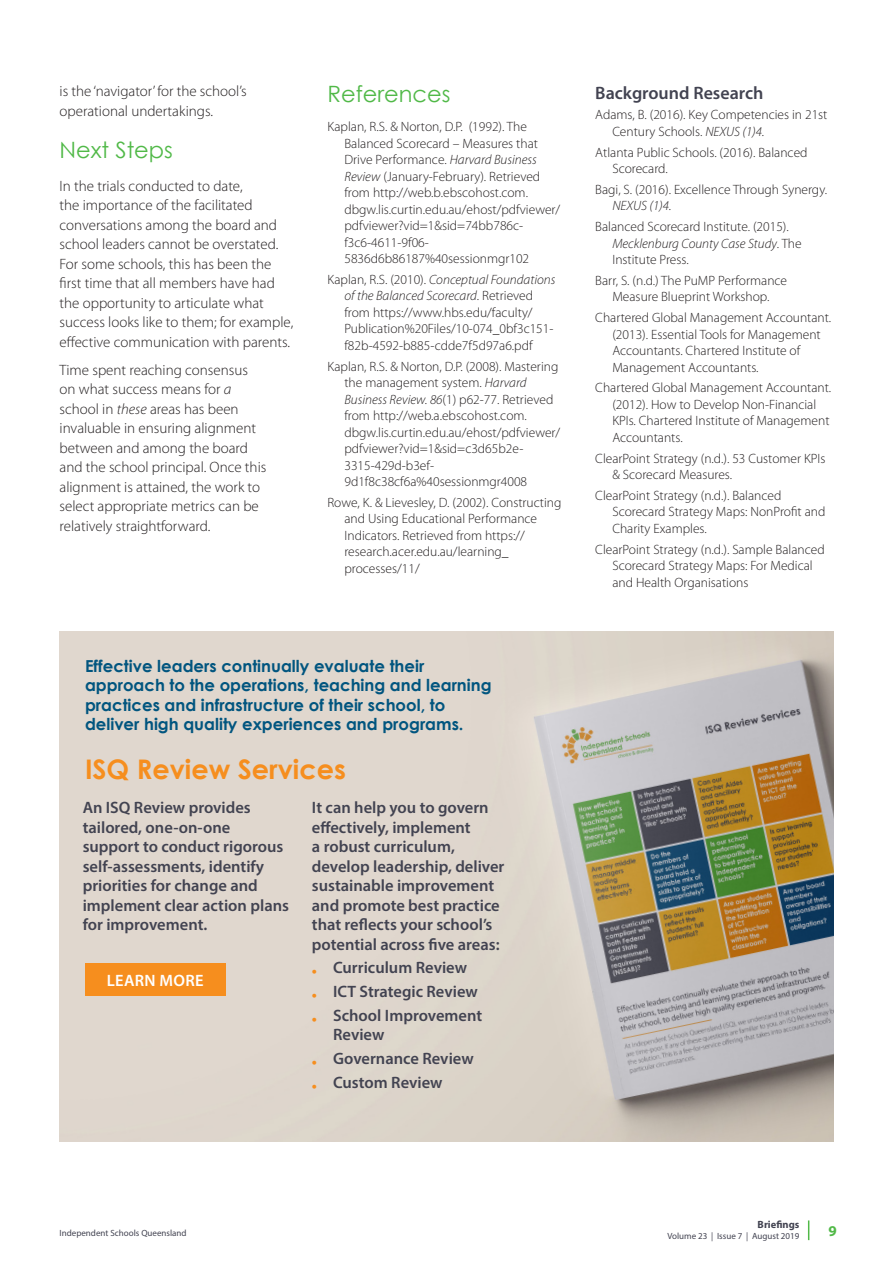
<style>
.page{position:relative;width:893px;height:1263px;background:#fff}
.page>*{position:absolute;margin:0;border:0;box-sizing:border-box;transform-origin:0 0}
.Heading_1{font:700 27px "Century Gothic";color:#f68e1e}
.Heading_2{font:22.5px "Century Gothic";color:#51b948}
.Heading_3{font:600 18px "Myriad Pro";color:#424351}
.key_event_copy{font:600 16.5px/19.5px "Myriad Pro";color:#424351}
.Key_event_title{font:700 16.5px/19.5px "Century Gothic";color:#01557f}
.t1{font:600 16.5px "Myriad Pro";letter-spacing:.02em;color:#fff}
.Body_copy{font:300 15px/19.5px "Myriad Pro";color:#231f20}
.t2{font:700 15px "Myriad Pro";color:#51b948}
.Bibliography{font:300 13.5px/16.5px "Myriad Pro";color:#231f20}
.t3{font:700 10.5px "Myriad Pro";color:#424351}
.t4{font:9px "Myriad Pro";color:#424351}
.s1{font-style:italic}
.s2{color:#f68e1e}
</style>
<div class="page">
<svg style="left:808px;top:1220px;width:1px;height:20px"></svg>
<img style="left:60px;top:631px;width:773px;height:511px">
<div style="left:85px;top:963px;width:140px;height:33px;background:#f68e1e"></div>
<p class="Body_copy" style="left:60px;top:81px;width:189px">is the ‘navigator’ for the school’s operational undertakings.</p>
<p class="Heading_2" style="left:60px;top:134px;width:115px">Next Steps</p>
<p class="Body_copy" style="left:60px;top:176px;width:235px">In the trials conducted to date,<br>the importance of the facilitated conversations among the board and school leaders cannot be overstated.<br>For some schools, this has been the first time that all members have had the opportunity to articulate what success looks like to them; for example, effective communication with parents.</p>
<p class="Body_copy" style="left:60px;top:360px;width:208px">Time spent reaching consensus on what success means for <span class="s1">a </span>school in <span class="s1">these</span> areas has been invaluable in ensuring alignment between and among the board and the school principal. Once this alignment is attained, the work to select appropriate metrics can be relatively straightforward.</p>
<p class="Heading_2" style="left:327px;top:78px;width:125px">References</p>
<p class="Bibliography" style="left:344px;top:118px;width:217px;text-indent:-17px">Kaplan, R.S. &amp; Norton, D.P. (1992). The Balanced Scorecard – Measures that Drive Performance. <span class="s1">Harvard Business Review</span> (January-February). Retrieved from http://web.b.ebscohost.com. dbgw.lis.curtin.edu.au/ehost/pdfviewer/ pdfviewer?vid=1&amp;sid=74bb786c&shy;f3c6-4611-9f06- 5836d6b86187%40sessionmgr102</p>
<p class="Bibliography" style="left:344px;top:271px;width:213px;text-indent:-17px">Kaplan, R.S. (2010). <span class="s1">Conceptual Foundations of the Balanced Scorecard</span>. Retrieved from https://www.hbs.edu/faculty/ Publication%20Files/10-074_0bf3c151- f82b-4592-b885-cdde7f5d97a6.pdf</p>
<p class="Bibliography" style="left:344px;top:358px;width:217px;text-indent:-17px">Kaplan, R.S. &amp; Norton, D.P. (2008). Mastering the management system. <span class="s1">Harvard Business Review. 86</span>(1) p62-77. Retrieved from http://web.a.ebscohost.com. dbgw.lis.curtin.edu.au/ehost/pdfviewer/ pdfviewer?vid=1&amp;sid=c3d65b2e-3315-429d-b3ef-9d1f8c38cf6a%40sessionmgr4008</p>
<p class="Bibliography" style="left:344px;top:494px;width:219px;text-indent:-17px">Rowe, K. &amp; Lievesley, D. (2002). Constructing and Using Educational Performance Indicators. Retrieved from https:// research.acer.edu.au/learning_ processes/11/</p>
<p class="Key_event_title" style="left:85px;top:655px;width:408px">Effective leaders continually evaluate their approach to the operations, teaching and learning practices and infrastructure of their school, to deliver high quality experiences and programs.</p>
<p class="Heading_1" style="left:85px;top:749px;width:262px">ISQ Review Services</p>
<p class="key_event_copy" style="left:83px;top:797px;width:208px">An ISQ Review provides tailored, one-on-one support to conduct rigorous self-assessments, identify priorities for change and implement clear action plans for improvement.</p>
<p class="key_event_copy" style="left:312px;top:797px;width:194px">It can help you to govern effectively, implement<br>a robust curriculum, develop leadership, deliver sustainable improvement and promote best practice that reflects your school’s potential across five areas:</p>
<p class="key_event_copy" style="left:312px;top:957px;width:157px"><span class="s2">•</span> Curriculum Review</p>
<p class="key_event_copy" style="left:312px;top:981px;width:167px"><span class="s2">•</span> ICT Strategic Review</p>
<p class="key_event_copy" style="left:333px;top:1005px;width:151px;text-indent:-21px"><span class="s2">•</span> School Improvement<br>Review</p>
<p class="key_event_copy" style="left:312px;top:1048px;width:163px"><span class="s2">•</span> Governance Review</p>
<p class="key_event_copy" style="left:312px;top:1072px;width:132px"><span class="s2">•</span> Custom Review</p>
<p class="t1" style="left:107px;top:970px;width:98px">LEARN MORE</p>
<p class="Heading_3" style="left:595px;top:81px;width:170px">Background Research</p>
<p class="Bibliography" style="left:612px;top:106px;width:217px;text-indent:-17px">Adams, B. (2016). Key Competencies in 21st<br>Century Schools. <span class="s1">NEXUS (1)4.</span></p>
<p class="Bibliography" style="left:612px;top:144px;width:197px;text-indent:-17px">Atlanta Public Schools. (2016). Balanced<br>Scorecard.</p>
<p class="Bibliography" style="left:612px;top:181px;width:216px;text-indent:-17px">Bagi, S. (2016). Excellence Through Synergy.<br><span class="s1">NEXUS (1)4.</span></p>
<p class="Bibliography" style="left:612px;top:218px;width:191px;text-indent:-17px">Balanced Scorecard Institute. (2015).<br><span class="s1">Mecklenburg County Case Study</span>. The<br>Institute Press.</p>
<p class="Bibliography" style="left:595px;top:272px;width:193px;text-align:center">Barr, S. (n.d.) The PuMP Performance<br>Measure Blueprint Workshop.</p>
<p class="Bibliography" style="left:612px;top:309px;width:220px;text-indent:-17px">Chartered Global Management Accountant. (2013). Essential Tools for Management Accountants. Chartered Institute of Management Accountants.</p>
<p class="Bibliography" style="left:612px;top:379px;width:220px;text-indent:-17px">Chartered Global Management Accountant. (2012). How to Develop Non-Financial KPIs. Chartered Institute of Management Accountants.</p>
<p class="Bibliography" style="left:612px;top:450px;width:215px;text-indent:-17px">ClearPoint Strategy (n.d.). 53 Customer KPIs &amp; Scorecard Measures.</p>
<p class="Bibliography" style="left:612px;top:487px;width:215px;text-indent:-17px">ClearPoint Strategy (n.d.). Balanced<br>Scorecard Strategy Maps: NonProfit and<br>Charity Examples.</p>
<p class="Bibliography" style="left:612px;top:541px;width:214px;text-indent:-17px">ClearPoint Strategy (n.d.). Sample Balanced<br>Scorecard Strategy Maps: For Medical and Health Organisations</p>
<p class="t4" style="left:60px;top:1227px;width:129px">Independent Schools Queensland</p>
<p class="t3" style="left:758px;top:1218px;width:43px">Briefings</p>
<p class="t4" style="left:667px;top:1230px;width:134px">Volume 23 | Issue 7 | August 2019</p>
<p class="t2" style="left:829px;top:1221px;width:10px">9</p>
</div>
